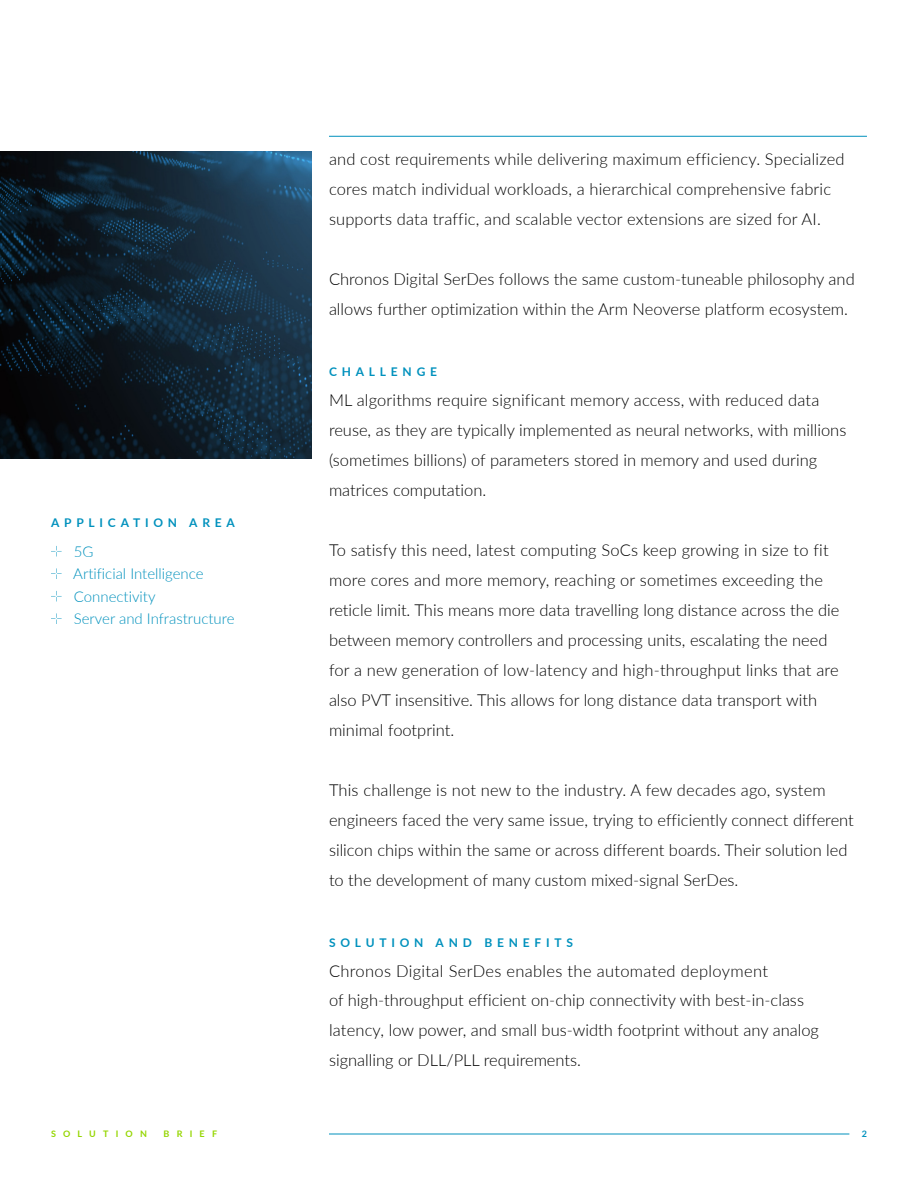
<style>
.page{position:relative;width:918px;height:1188px;background:#fff}
.page>*{position:absolute;margin:0;border:0;box-sizing:border-box;transform-origin:0 0}
.t1{font:300 16.5px/30px "Lato";color:#000}
.t2{font:300 15px/22.5px "Lato";color:#0091bd}
.t3{font:700 12px "Lato";letter-spacing:.4em;color:#0091bd}
.t4{font:700 9px "Lato";letter-spacing:.8em;color:#95d600}
.t5{font:700 9px "Lato";color:#0091bd}
</style>
<div class="page">
<hr style="left:329px;top:136px;width:538px;height:1px;background:#0091bd">
<hr style="left:329px;top:1134px;width:520px;height:1px;background:#0091bd">
<svg style="left:51px;top:546px;width:11px;height:11px"></svg>
<svg style="left:51px;top:568px;width:11px;height:11px"></svg>
<svg style="left:51px;top:591px;width:11px;height:11px"></svg>
<svg style="left:51px;top:613px;width:11px;height:11px"></svg>
<img style="left:0;top:152px;width:311px;height:307px">
<p class="t1" style="left:329px;top:143px;width:517px">and cost requirements while delivering maximum efficiency. Specialized cores match individual workloads, a hierarchical comprehensive fabric supports data traffic, and scalable vector extensions are sized for AI.</p>
<p class="t1" style="left:329px;top:263px;width:527px">Chronos Digital SerDes follows the same custom-tuneable philosophy and allows further optimization within the Arm Neoverse platform ecosystem.</p>
<p class="t3" style="left:51px;top:513px;width:185px">APPLICATION AREA</p>
<p class="t2" style="left:73px;top:539px;width:163px">5G<br>Artificial Intelligence<br>Connectivity<br>Server and Infrastructure</p>
<p class="t3" style="left:329px;top:363px;width:110px">CHALLENGE</p>
<p class="t1" style="left:329px;top:385px;width:519px">ML algorithms require significant memory access, with reduced data reuse, as they are typically implemented as neural networks, with millions (sometimes billions) of parameters stored in memory and used during matrices computation.</p>
<p class="t1" style="left:329px;top:535px;width:512px">To satisfy this need, latest computing SoCs keep growing in size to fit more cores and more memory, reaching or sometimes exceeding the reticle limit. This means more data travelling long distance across the die between memory controllers and processing units, escalating the need for a new generation of low-latency and high-throughput links that are also PVT insensitive. This allows for long distance data transport with minimal footprint.</p>
<p class="t1" style="left:329px;top:775px;width:526px">This challenge is not new to the industry. A few decades ago, system engineers faced the very same issue, trying to efficiently connect different silicon chips within the same or across different boards. Their solution led to the development of many custom mixed-signal SerDes.</p>
<p class="t3" style="left:329px;top:933px;width:246px">SOLUTION AND BENEFITS</p>
<p class="t1" style="left:329px;top:955px;width:491px">Chronos Digital SerDes enables the automated deployment<br>of high-throughput efficient on-chip connectivity with best-in-class latency, low power, and small bus-width footprint without any analog signalling or DLL/PLL requirements.</p>
<p class="t4" style="left:51px;top:1127px;width:98px">SOLUTION</p>
<p class="t4" style="left:164px;top:1127px;width:55px">BRIEF</p>
<p class="t5" style="left:862px;top:1127px;width:7px">2</p>
</div>
